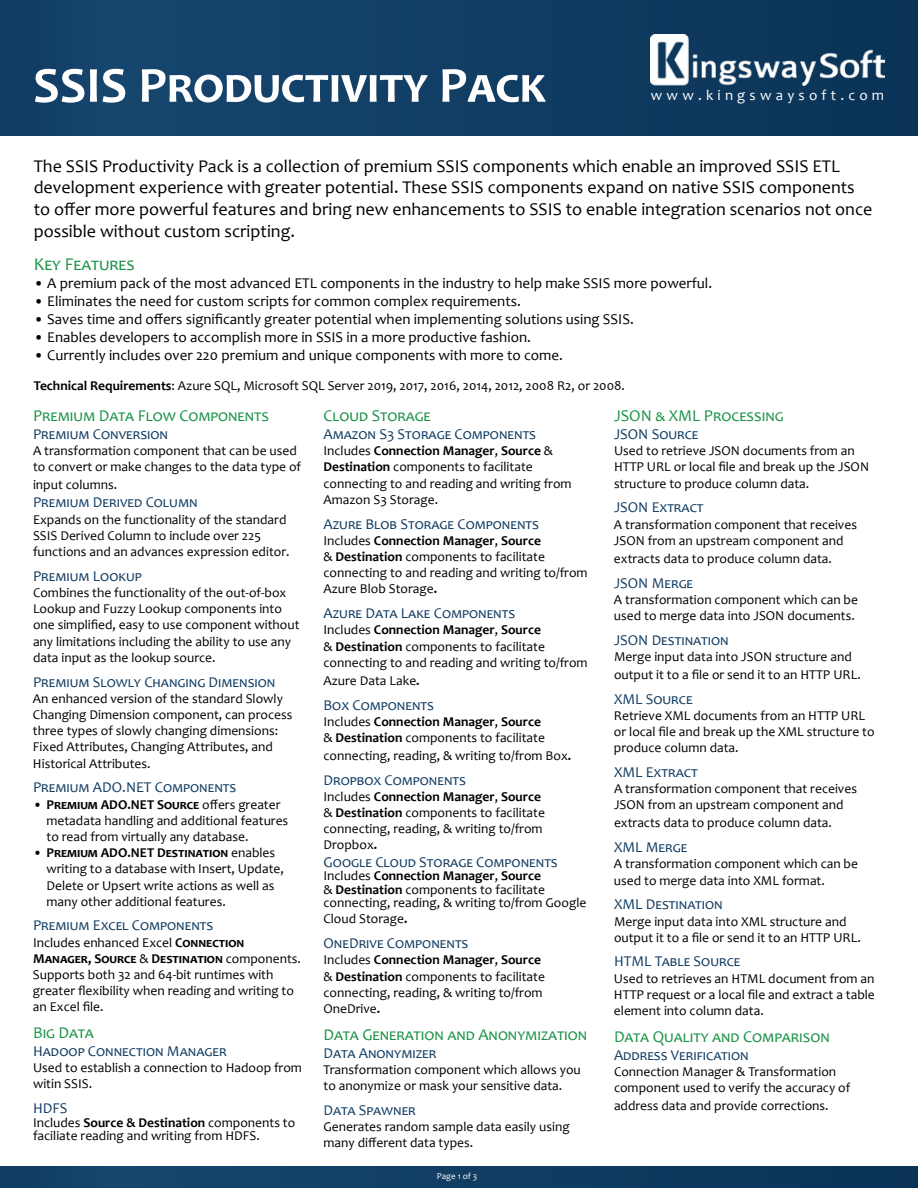
<style>
.page{position:relative;width:918px;height:1188px;background:#fff}
.page>*{position:absolute;margin:0;border:0;box-sizing:border-box;transform-origin:0 0}
.t1{font:700 51px "Candara";color:#fff}
.t2{font:18px/21.6px "Candara";color:#000}
.t3{font:18px "Candara";letter-spacing:.02em;color:#1a9246}
.t4{font:16.5px "Candara";color:#1a9246}
.t5{font:16.5px "Candara";letter-spacing:.025em;color:#1a9246}
.t6{font:16.5px "Candara";letter-spacing:.035em;color:#1a9246}
.t7{font:15px "Candara";color:#113c62}
.t8{font:15px "Candara";color:#000}
.t9{font:15px "Candara";letter-spacing:.02em;color:#113c62}
.t10{font:15px "Candara";letter-spacing:.28em;color:#fff}
.t11{font:13.5px/16.2px "Candara";color:#000}
.t12{font:700 13.5px/16.2px "Candara";color:#000}
.t13{font:9px "Candara";color:#fff}
.s1{font-weight:700}
.s2{font-weight:400}
</style>
<div class="page">
<div style="left:0;top:0;width:918px;height:136px;background:#123e64"></div>
<div style="left:0;top:1167px;width:918px;height:21px;background:#113d63"></div>
<img style="left:651px;top:35px;width:233px;height:51px">
<h1 class="t1" style="left:33px;top:53px;width:514px">SSIS Productivity Pack</h1>
<p class="t10" style="left:651px;top:85px;width:235px">www.kingswaysoft.com</p>
<p class="t2" style="left:34px;top:155px;width:840px">The SSIS Productivity Pack is a collection of premium SSIS components which enable an improved SSIS ETL development experience with greater potential. These SSIS components expand on native SSIS components to offer more powerful features and bring new enhancements to SSIS to enable integration scenarios not once possible without custom scripting.</p>
<h2 class="t3" style="left:34px;top:253px;width:102px">Key Features</h2>
<p class="t8" style="left:34px;top:274px;width:680px">• A premium pack of the most advanced ETL components in the industry to help make SSIS more powerful.</p>
<p class="t8" style="left:34px;top:292px;width:489px">• Eliminates the need for custom scripts for common complex requirements.</p>
<p class="t8" style="left:34px;top:310px;width:602px">• Saves time and offers significantly greater potential when implementing solutions using SSIS.</p>
<p class="t8" style="left:34px;top:328px;width:499px">• Enables developers to accomplish more in SSIS in a more productive fashion.</p>
<p class="t8" style="left:34px;top:346px;width:531px">• Currently includes over 220 premium and unique components with more to come.</p>
<p class="t11" style="left:34px;top:377px;width:593px"><span class="s1">Technical Requirements</span>: Azure SQL, Microsoft SQL Server 2019, 2017, 2016, 2014, 2012, 2008 R2, or 2008.</p>
<p class="t4" style="left:33px;top:405px;width:238px">Premium Data Flow Components</p>
<p class="t7" style="left:33px;top:425px;width:137px">Premium Conversion</p>
<p class="t11" style="left:33px;top:443px;width:270px">A transformation component that can be used to convert or make changes to the data type of</p>
<p class="t11" style="left:33px;top:477px;width:86px">input columns.</p>
<p class="t7" style="left:33px;top:493px;width:166px">Premium Derived Column</p>
<p class="t11" style="left:33px;top:511px;width:258px">Expands on the functionality of the standard<br>SSIS Derived Column to include over 225 functions and an advances expression editor.</p>
<p class="t7" style="left:33px;top:567px;width:110px">Premium Lookup</p>
<p class="t11" style="left:33px;top:584px;width:268px">Combines the functionality of the out-of-box Lookup and Fuzzy Lookup components into one simplified, easy to use component without any limitations including the ability to use any data input as the lookup source.</p>
<p class="t7" style="left:33px;top:672px;width:244px">Premium Slowly Changing Dimension</p>
<p class="t11" style="left:33px;top:690px;width:261px">An enhanced version of the standard Slowly Changing Dimension component, can process three types of slowly changing dimensions:<br>Fixed Attributes, Changing Attributes, and Historical Attributes.</p>
<p class="t7" style="left:33px;top:778px;width:205px">Premium ADO.NET Components</p>
<p class="t11" style="left:46px;top:796px;width:243px;text-indent:-14px"><span class="s1">• Premium ADO.NET Source</span> offers greater metadata handling and additional features to read from virtually any database.</p>
<p class="t11" style="left:46px;top:845px;width:239px;text-indent:-14px"><span class="s1">• Premium ADO.NET Destination</span> enables writing to a database with Insert, Update, Delete or Upsert write actions as well as many other additional features.</p>
<p class="t7" style="left:33px;top:916px;width:182px">Premium Excel Components</p>
<p class="t11" style="left:33px;top:934px;width:270px">Includes enhanced Excel <span class="s1">Connection Manager, Source</span> &amp; <span class="s1">Destination</span> components.<br>Supports both 32 and 64-bit runtimes with greater flexibility when reading and writing to an Excel file.</p>
<p class="t4" style="left:33px;top:1022px;width:62px">Big Data</p>
<p class="t7" style="left:33px;top:1042px;width:195px">Hadoop Connection Manager</p>
<p class="t11" style="left:33px;top:1060px;width:270px">Used to establish a connection to Hadoop from witin SSIS.</p>
<p class="t7" style="left:33px;top:1099px;width:36px">HDFS</p>
<p class="t11" style="left:33px;top:1115px;width:264px;line-height:13.5px">Includes <span class="s1">Source &amp; Destination</span> components to faciliate reading and writing from HDFS.</p>
<p class="t4" style="left:324px;top:405px;width:109px">Cloud Storage</p>
<p class="t7" style="left:324px;top:425px;width:214px">Amazon S3 Storage Components</p>
<p class="t11" style="left:323px;top:443px;width:250px">Includes <span class="s1">Connection Manager</span>, <span class="s1">Source</span> &amp; <span class="s1">Destination</span> components to facilitate connecting to and reading and writing from Amazon S3 Storage.</p>
<p class="t7" style="left:324px;top:514px;width:217px">Azure Blob Storage Components</p>
<p class="t11" style="left:323px;top:532px;width:266px">Includes <span class="s1">Connection Manager</span>, <span class="s1">Source<br></span>&amp; <span class="s1">Destination</span> components to facilitate connecting to and reading and writing to/from Azure Blob Storage<span class="s1">.</span></p>
<p class="t9" style="left:324px;top:604px;width:193px">Azure Data Lake Components</p>
<p class="t11" style="left:323px;top:622px;width:266px">Includes <span class="s1">Connection Manager</span>, <span class="s1">Source<br></span>&amp; <span class="s1">Destination</span> components to facilitate connecting to and reading and writing to/from</p>
<p class="t11" style="left:323px;top:672px;width:98px">Azure Data Lake<span class="s1">.</span></p>
<p class="t7" style="left:324px;top:695px;width:112px">Box Components</p>
<p class="t12" style="left:323px;top:713px;width:223px"><span class="s2">Includes</span> Connection Manager<span class="s2">,</span> Source <span class="s2">&amp;</span> Destination <span class="s2">components to facilitate</span></p>
<p class="t11" style="left:323px;top:747px;width:249px">connecting, reading, &amp; writing to/from Box<span class="s1">.</span></p>
<p class="t7" style="left:324px;top:770px;width:144px">Dropbox Components</p>
<p class="t11" style="left:323px;top:788px;width:223px">Includes <span class="s1">Connection Manager</span>, <span class="s1">Source </span>&amp; <span class="s1">Destination</span> components to facilitate connecting, reading, &amp; writing to/from<br>Dropbox<span class="s1">.</span></p>
<p class="t7" style="left:324px;top:852px;width:236px">Google Cloud Storage Components</p>
<p class="t11" style="left:323px;top:869px;width:264px;line-height:13.5px">Includes <span class="s1">Connection Manager</span>, <span class="s1">Source<br></span>&amp; <span class="s1">Destination</span> components to facilitate connecting, reading, &amp; writing to/from Google</p>
<p class="t11" style="left:323px;top:911px;width:85px">Cloud Storage<span class="s1">.</span></p>
<p class="t7" style="left:324px;top:934px;width:147px">OneDrive Components</p>
<p class="t11" style="left:323px;top:952px;width:223px">Includes <span class="s1">Connection Manager</span>, <span class="s1">Source </span>&amp; <span class="s1">Destination</span> components to facilitate connecting, reading, &amp; writing to/from<br>OneDrive<span class="s1">.</span></p>
<p class="t5" style="left:324px;top:1024px;width:265px">Data Generation and Anonymization</p>
<p class="t7" style="left:324px;top:1043px;width:114px">Data Anonymizer</p>
<p class="t11" style="left:323px;top:1061px;width:259px">Transformation component which allows you to anonymize or mask your sensitive data.</p>
<p class="t7" style="left:324px;top:1100px;width:94px">Data Spawner</p>
<p class="t11" style="left:324px;top:1118px;width:248px">Generates random sample data easily using many different data types.</p>
<p class="t13" style="left:437px;top:1170px;width:42px">Page 1 of 3</p>
<p class="t4" style="left:614px;top:405px;width:171px">JSON &amp; XML Processing</p>
<p class="t7" style="left:614px;top:425px;width:86px">JSON Source</p>
<p class="t11" style="left:614px;top:443px;width:257px">Used to retrieve JSON documents from an<br>HTTP URL or local file and break up the JSON structure to produce column data.</p>
<p class="t7" style="left:614px;top:498px;width:90px">JSON Extract</p>
<p class="t11" style="left:614px;top:516px;width:245px">A transformation component that receives<br>JSON from an upstream component and</p>
<p class="t11" style="left:614px;top:550px;width:219px">extracts data to produce column data.</p>
<p class="t7" style="left:614px;top:573px;width:81px">JSON Merge</p>
<p class="t11" style="left:614px;top:591px;width:246px">A transformation component which can be used to merge data into JSON documents.</p>
<p class="t7" style="left:614px;top:630px;width:116px">JSON Destination</p>
<p class="t11" style="left:614px;top:647px;width:248px;line-height:18px">Merge input data into JSON structure and output it to a file or send it to an HTTP URL.</p>
<p class="t7" style="left:614px;top:689px;width:80px">XML Source</p>
<p class="t11" style="left:614px;top:707px;width:262px">Retrieve XML documents from an HTTP URL or local file and break up the XML structure to produce column data.</p>
<p class="t7" style="left:614px;top:763px;width:84px">XML Extract</p>
<p class="t11" style="left:614px;top:781px;width:245px">A transformation component that receives<br>JSON from an upstream component and</p>
<p class="t11" style="left:614px;top:815px;width:219px">extracts data to produce column data.</p>
<p class="t7" style="left:614px;top:838px;width:75px">XML Merge</p>
<p class="t11" style="left:614px;top:856px;width:246px">A transformation component which can be used to merge data into XML format.</p>
<p class="t7" style="left:614px;top:895px;width:110px">XML Destination</p>
<p class="t11" style="left:614px;top:913px;width:248px">Merge input data into XML structure and output it to a file or send it to an HTTP URL.</p>
<p class="t7" style="left:614px;top:952px;width:128px">HTML Table Source</p>
<p class="t11" style="left:614px;top:970px;width:262px;text-align:justify">Used to retrieves an HTML document from an HTTP request or a local file and extract a table element into column data.</p>
<p class="t6" style="left:614px;top:1026px;width:217px">Data Quality and Comparison</p>
<p class="t7" style="left:614px;top:1045px;width:136px">Address Verification</p>
<p class="t11" style="left:614px;top:1063px;width:238px">Connection Manager &amp; Transformation component used to verify the accuracy of</p>
<p class="t11" style="left:614px;top:1097px;width:216px">address data and provide corrections.</p>
</div>
